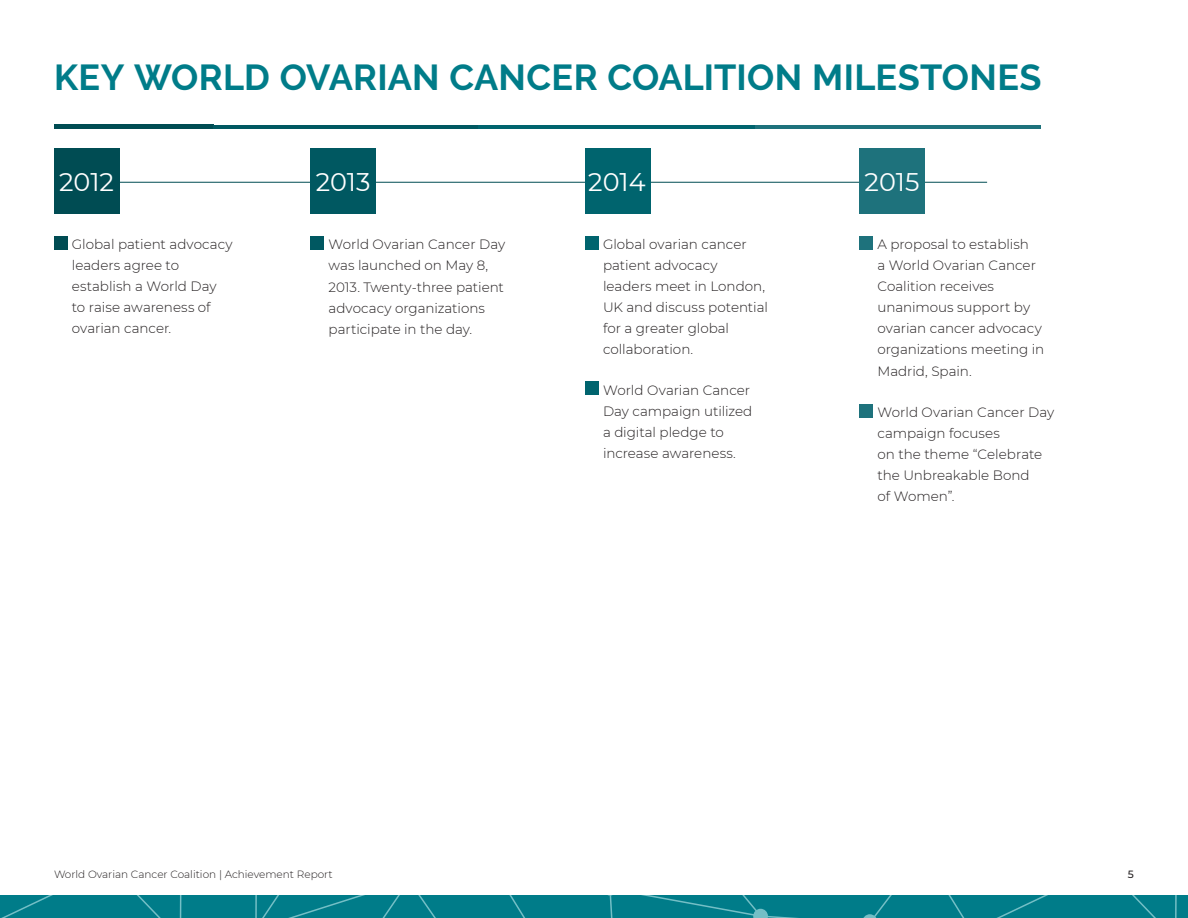
<style>
.page{position:relative;width:1188px;height:918px;background:#fff}
.page>*{position:absolute;margin:0;border:0;box-sizing:border-box;transform-origin:0 0}
.t1{font:700 36px "Raleway";letter-spacing:.005em;color:#007c89}
.t2{font:25.5px "Montserrat";color:#fff}
.t3{font:300 13.5px/21px "Montserrat";color:#231f20}
.t4{font:300 10.5px "Montserrat";color:#231f20}
.t5{font:500 10.5px "Montserrat";color:#231f20}
</style>
<div class="page">
<div style="left:0;top:896px;width:1188px;height:22px;background:#007c89"></div>
<svg style="left:255px;top:896px;width:181px;height:22px"></svg>
<svg style="left:510px;top:896px;width:15px;height:22px"></svg>
<svg style="left:609px;top:896px;width:568px;height:22px"></svg>
<svg style="left:1px;top:896px;width:181px;height:22px"></svg>
<hr style="left:119px;top:182px;width:868px;height:1px;background:#004c53">
<div style="left:54px;top:148px;width:65px;height:66px;background:#004c53"></div>
<div style="left:860px;top:148px;width:65px;height:66px;background:#1e727c"></div>
<div style="left:310px;top:148px;width:66px;height:66px;background:#005861"></div>
<div style="left:586px;top:148px;width:65px;height:66px;background:#00646e"></div>
<div style="left:54px;top:236px;width:13px;height:14px;background:#004c53"></div>
<div style="left:860px;top:236px;width:13px;height:14px;background:#1e727c"></div>
<div style="left:860px;top:404px;width:13px;height:14px;background:#1e727c"></div>
<div style="left:310px;top:236px;width:14px;height:14px;background:#005861"></div>
<div style="left:586px;top:236px;width:13px;height:14px;background:#00646e"></div>
<div style="left:586px;top:382px;width:13px;height:13px;background:#00646e"></div>
<hr style="left:54px;top:125px;width:159px;height:4px;background:#004c53">
<hr style="left:213px;top:125px;width:265px;height:4px;background:#005861">
<hr style="left:478px;top:125px;width:277px;height:4px;background:#00646e">
<hr style="left:755px;top:125px;width:286px;height:4px;background:#1e727c">
<h1 class="t1" style="left:54px;top:57px;width:989px">KEY WORLD OVARIAN CANCER COALITION MILESTONES</h1>
<h2 class="t2" style="left:59px;top:164px;width:56px">2012</h2>
<h2 class="t2" style="left:316px;top:164px;width:56px">2013</h2>
<h2 class="t2" style="left:588px;top:164px;width:59px">2014</h2>
<h2 class="t2" style="left:865px;top:164px;width:56px">2015</h2>
<p class="t3" style="left:72px;top:234px;width:162px">Global patient advocacy leaders agree to establish a World Day to raise awareness of ovarian cancer.</p>
<p class="t3" style="left:328px;top:234px;width:178px">World Ovarian Cancer Day was launched on May 8,<br>2013. Twenty-three patient advocacy organizations participate in the day.</p>
<p class="t3" style="left:603px;top:234px;width:166px">Global ovarian cancer patient advocacy leaders meet in London,<br>UK and discuss potential for a greater global collaboration.</p>
<p class="t3" style="left:603px;top:379px;width:151px">World Ovarian Cancer<br>Day campaign utilized a digital pledge to increase awareness.</p>
<p class="t3" style="left:878px;top:234px;width:168px">A proposal to establish<br>a World Ovarian Cancer<br>Coalition receives unanimous support by ovarian cancer advocacy organizations meeting in<br>Madrid, Spain.</p>
<p class="t3" style="left:878px;top:402px;width:178px">World Ovarian Cancer Day campaign focuses<br>on the theme “Celebrate the Unbreakable Bond<br>of Women”.</p>
<p class="t4" style="left:54px;top:867px;width:280px">World Ovarian Cancer Coalition | Achievement Report</p>
<p class="t5" style="left:1128px;top:867px;width:8px">5</p>
</div>
